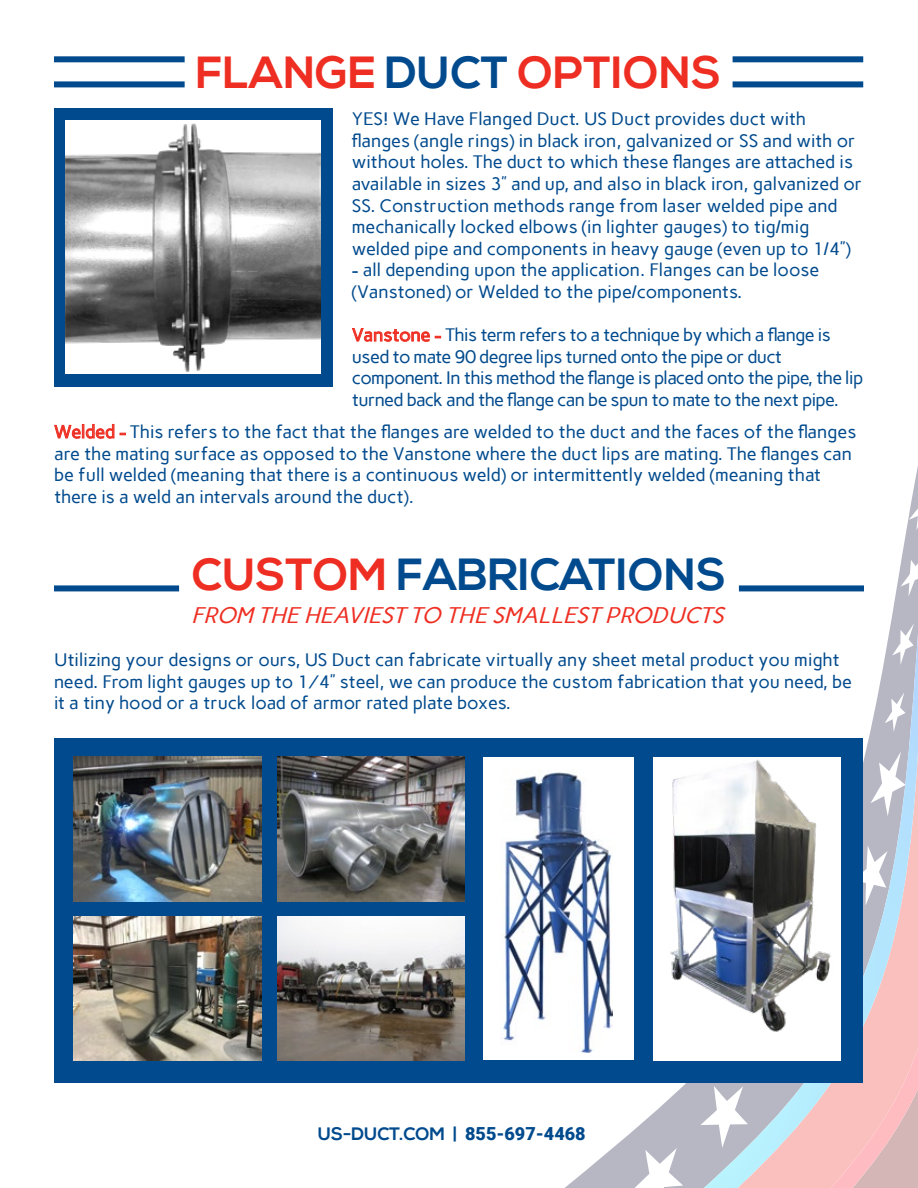
<style>
.page{position:relative;width:918px;height:1188px;background:#fff}
.page>*{position:absolute;margin:0;border:0;box-sizing:border-box;transform-origin:0 0}
.t1{font:700 45px "Nexa";color:#004a8d}
.t2{font:700 45px "Nexa";color:#ee2e22}
.t3{font:italic 22.5px "Carme";color:#ee2e22}
.t4{font:18px/21.6px "Carme";letter-spacing:-.01em;color:#004a8d}
.t5{font:18px/21.6px "Carme";letter-spacing:-.035em;color:#004a8d}
.t6{font:700 18px "Nexa";color:#004a8d}
.s1{color:#004a8d}
.s2{color:#ee2e22}
.s3{font-family:"Roboto";font-weight:900}
</style>
<div class="page">
<img style="left:565px;top:533px;width:353px;height:655px">
<svg style="left:906px;top:481px;width:12px;height:52px"></svg>
<svg style="left:897px;top:549px;width:21px;height:50px"></svg>
<svg style="left:888px;top:619px;width:30px;height:48px"></svg>
<svg style="left:880px;top:688px;width:33px;height:45px"></svg>
<svg style="left:862px;top:745px;width:55px;height:73px"></svg>
<svg style="left:862px;top:842px;width:38px;height:69px"></svg>
<svg style="left:625px;top:927px;width:247px;height:261px;background:#d4c8cf"></svg>
<div style="left:54px;top:108px;width:278px;height:279px;background:#004a8d"></div>
<svg style="left:352px;top:328px;width:89px;height:14px"></svg>
<svg style="left:54px;top:424px;width:72px;height:15px"></svg>
<div style="left:733px;top:81px;width:130px;height:6px;background:#004a8d"></div>
<div style="left:733px;top:56px;width:130px;height:6px;background:#004a8d"></div>
<div style="left:54px;top:81px;width:131px;height:6px;background:#004a8d"></div>
<div style="left:54px;top:56px;width:131px;height:6px;background:#004a8d"></div>
<img style="left:66px;top:121px;width:255px;height:253px">
<img style="left:565px;top:718px;width:149px;height:373px">
<div style="left:54px;top:738px;width:808px;height:345px;background:#004a8d"></div>
<img style="left:277px;top:757px;width:188px;height:144px">
<img style="left:74px;top:916px;width:187px;height:145px">
<img style="left:74px;top:757px;width:187px;height:144px">
<img style="left:277px;top:916px;width:188px;height:145px">
<div style="left:653px;top:757px;width:188px;height:304px;background:#fff"></div>
<img style="left:670px;top:759px;width:161px;height:273px">
<div style="left:483px;top:758px;width:151px;height:302px;background:#fff"></div>
<img style="left:503px;top:771px;width:110px;height:282px">
<div style="left:739px;top:585px;width:125px;height:6px;background:#004a8d"></div>
<div style="left:54px;top:585px;width:125px;height:6px;background:#004a8d"></div>
<p class="t2" style="left:196px;top:46px;width:527px">FLANGE <span class="s1">DUCT</span> OPTIONS</p>
<p class="t4" style="left:352px;top:108px;width:512px">YES! We Have Flanged Duct. US Duct provides duct with flanges (angle rings) in black iron, galvanized or SS and with or without holes. The duct to which these flanges are attached is available in sizes 3” and up, and also in black iron, galvanized or SS. Construction methods range from laser welded pipe and mechanically locked elbows (in lighter gauges) to tig/mig welded pipe and components in heavy gauge (even up to 1/4”)</p>
<p class="t4" style="left:352px;top:259px;width:469px">- all depending upon the application. Flanges can be loose (Vanstoned) or Welded to the pipe/components.</p>
<p class="t5" style="left:352px;top:324px;width:513px"><span class="s2">Vanstone -</span> This term refers to a technique by which a flange is used to mate 90 degree lips turned onto the pipe or duct component. In this method the flange is placed onto the pipe, the lip turned back and the flange can be spun to mate to the next pipe.</p>
<p class="t4" style="left:54px;top:421px;width:804px"><span class="s2">Welded -</span> This refers to the fact that the flanges are welded to the duct and the faces of the flanges</p>
<p class="t4" style="left:54px;top:443px;width:800px">are the mating surface as opposed to the Vanstone where the duct lips are mating. The flanges can</p>
<p class="t4" style="left:54px;top:464px;width:769px">be full welded (meaning that there is a continuous weld) or intermittently welded (meaning that there is a weld an intervals around the duct).</p>
<p class="t1" style="left:192px;top:549px;width:536px"><span class="s2">CUSTOM</span> FABRICATIONS</p>
<p class="t3" style="left:191px;top:602px;width:541px">FROM THEHEAVIESTTO THESMALLESTPRODUCTS</p>
<p class="t4" style="left:54px;top:649px;width:800px">Utilizing your designs or ours, US Duct can fabricate virtually any sheet metal product you might need. From light gauges up to ¼” steel, we can produce the custom fabrication that you need, be it a tiny hood or a truck load of armor rated plate boxes.</p>
<p class="t6" style="left:318px;top:1123px;width:269px">US-DUCT.COM | <span class="s3">855-697-4468</span></p>
</div>
